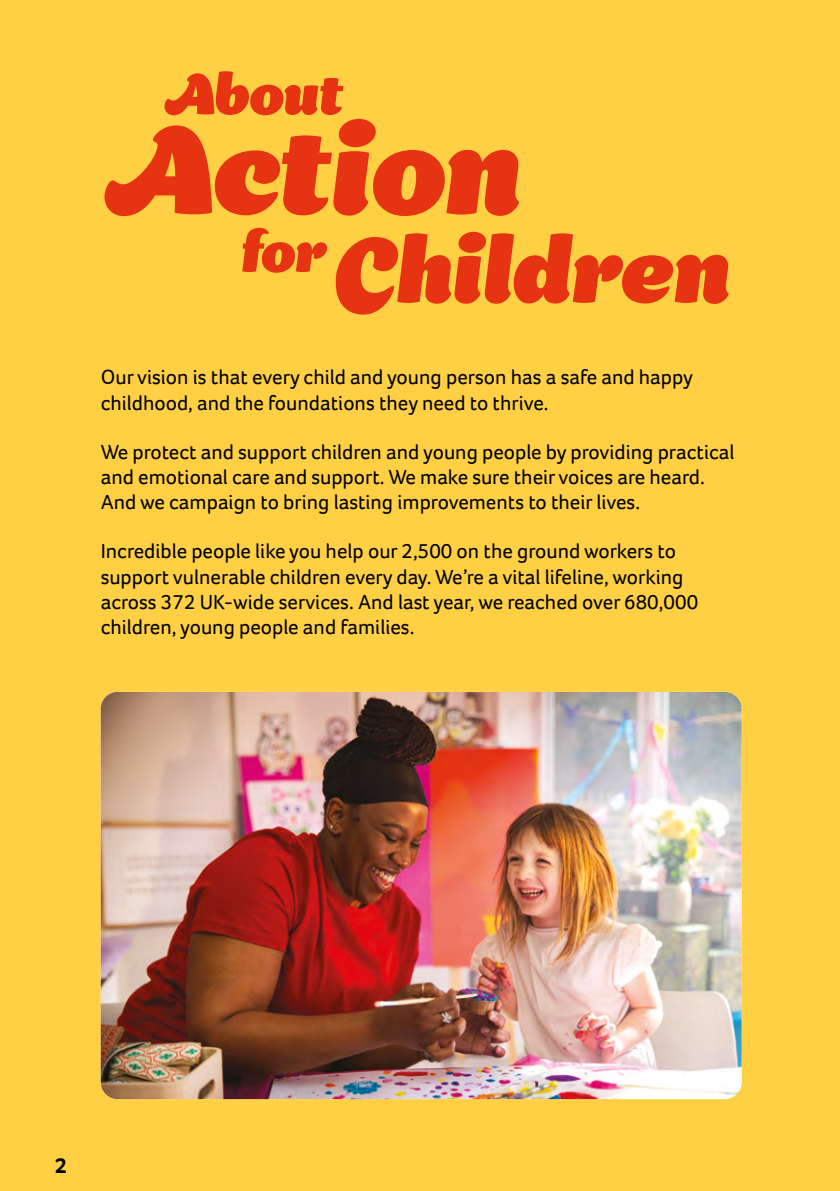
<style>
.page{position:relative;width:840px;height:1191px;background:#fff}
.page>*{position:absolute;margin:0;border:0;box-sizing:border-box;transform-origin:0 0}
.t1{font:italic 800 121px "Appetite Pro";color:#e63312}
.t2{font:italic 800 90px "Appetite Pro";letter-spacing:.005em;color:#e63312}
.t3{font:italic 800 56px "Appetite Pro";letter-spacing:-.015em;color:#e63312}
.t4{font:700 22px "Foco";color:#000}
.t5{font:21px/25.2px "Foco";color:#000}
</style>
<div class="page">
<div style="left:0;top:0;width:839px;height:1191px;background:#ffd044"></div>
<img style="left:101px;top:692px;width:640px;height:407px">
<h3 class="t3" style="left:163px;top:59px;width:180px">About</h3>
<h1 class="t1" style="left:101px;top:93px;width:421px">Action</h1>
<h2 class="t2" style="left:333px;top:213px;width:397px">Children</h2>
<h3 class="t3" style="left:241px;top:216px;width:86px">for</h3>
<p class="t5" style="left:101px;top:364px;width:593px">Our vision is that every child and young person has a safe and happy childhood, and the foundations they need to thrive.</p>
<p class="t5" style="left:101px;top:439px;width:635px">We protect and support children and young people by providing practical and emotional care and support. We make sure their voices are heard.<br>And we campaign to bring lasting improvements to their lives.</p>
<p class="t5" style="left:101px;top:538px;width:598px">Incredible people like you help our 2,500 on the ground workers to support vulnerable children every day. We’re a vital lifeline, working across 372 UK-wide services. And last year, we reached over 680,000 children, young people and families.</p>
<p class="t4" style="left:55px;top:1150px;width:14px">2</p>
</div>
